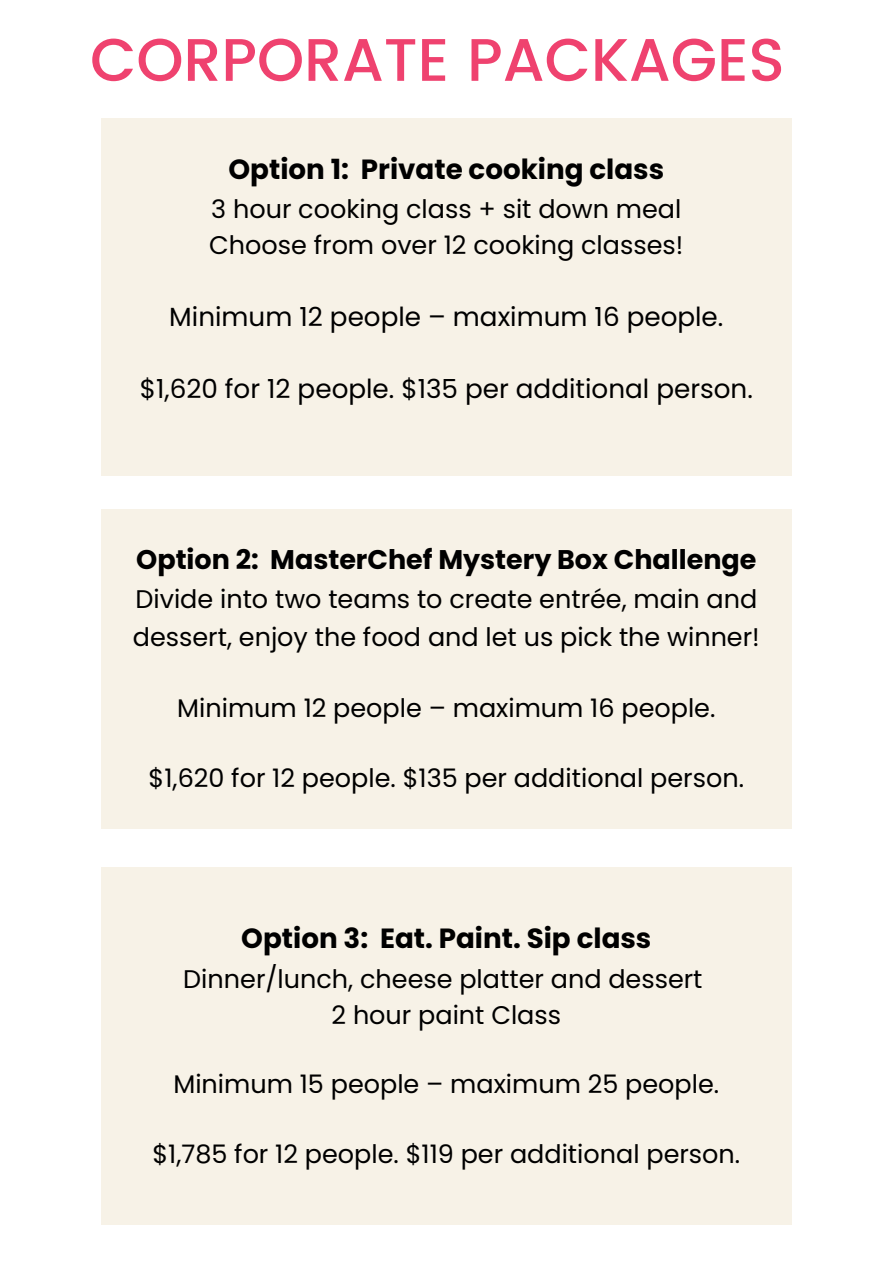
<style>
.page{position:relative;width:893px;height:1264px;background:#fff}
.page>*{position:absolute;margin:0;border:0;box-sizing:border-box;transform-origin:0 0}
.t1{font:500 60px "Poppins";color:#ef426f}
.t2{font:700 27.75px "Poppins";color:#000}
.t3{font:700 27px "Poppins";color:#000}
.t4{font:26.25px "Poppins";color:#000}
.t5{font:25.5px/36px "Poppins";color:#000}
</style>
<div class="page">
<div style="left:101px;top:118px;width:690px;height:357px;background:#f7f2e7"></div>
<div style="left:101px;top:509px;width:690px;height:319px;background:#f7f2e7"></div>
<div style="left:101px;top:867px;width:690px;height:357px;background:#f7f2e7"></div>
<h1 class="t1" style="left:90px;top:16px;width:696px">CORPORATE PACKAGES</h1>
<p class="t2" style="left:228px;top:153px;width:437px">Option 1: Private cooking class</p>
<p class="t5" style="left:209px;top:191px;width:475px">3 hour cooking class + sit down meal<br>Choose from over 12 cooking classes!</p>
<p class="t4" style="left:169px;top:302px;width:555px">Minimum 12 people – maximum 16 people.</p>
<p class="t4" style="left:140px;top:374px;width:614px">$1,620 for 12 people. $135 per additional person.</p>
<p class="t3" style="left:136px;top:543px;width:622px">Option 2: MasterChef Mystery Box Challenge</p>
<p class="t5" style="left:133px;top:580px;width:628px;line-height:38.2px">Divide into two teams to create entrée, main and dessert, enjoy the food and let us pick the winner!</p>
<p class="t5" style="left:177px;top:690px;width:539px">Minimum 12 people – maximum 16 people.</p>
<p class="t5" style="left:149px;top:760px;width:597px">$1,620 for 12 people. $135 per additional person.</p>
<p class="t2" style="left:241px;top:922px;width:411px">Option 3: Eat. Paint. Sip class</p>
<p class="t5" style="left:183px;top:960px;width:520px;text-align:center">Dinner/lunch, cheese platter and dessert<br>2 hour paint Class</p>
<p class="t5" style="left:173px;top:1066px;width:547px">Minimum 15 people – maximum 25 people.</p>
<p class="t5" style="left:152px;top:1136px;width:589px">$1,785 for 12 people. $119 per additional person.</p>
</div>
